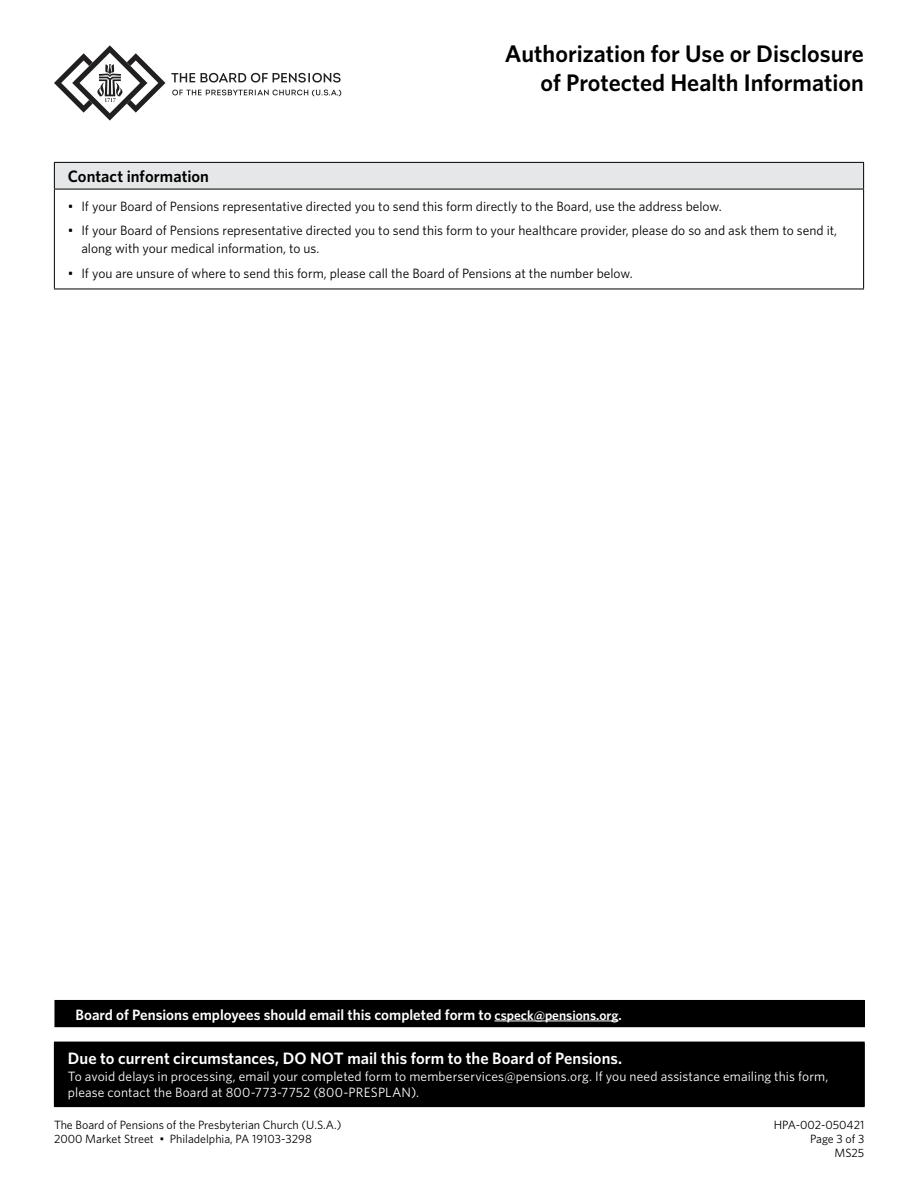
<style>
.page{position:relative;width:918px;height:1188px;background:#fff}
.page>*{position:absolute;margin:0;border:0;box-sizing:border-box;transform-origin:0 0}
.Mast{font:600 24px/28.8px "Whitney";color:#000;text-align:right}
.Subhead_Graybar{font:600 16.5px "Whitney";letter-spacing:.005em;color:#fff}
.Subhead_Graybar-2{font:600 16.5px "Whitney";color:#000}
.Body{font:600 15px "Whitney";color:#fff}
.Body-2{font:13.5px/18px "Whitney";color:#000}
.Subhead_Graybar-3{font:13.5px/16.5px "Whitney";letter-spacing:.01em;color:#fff}
.t1{font:12px/14.4px "Whitney";color:#000}
.s1{font-size:13.5px}
</style>
<div class="page">
<svg style="left:171px;top:73px;width:24px;height:9px"></svg>
<svg style="left:201px;top:73px;width:140px;height:10px"></svg>
<svg style="left:172px;top:90px;width:169px;height:6px"></svg>
<svg style="left:54px;top:45px;width:111px;height:76px"></svg>
<div style="left:54px;top:162px;width:810px;height:27px;background:#e6e7e8"></div>
<hr style="left:54px;top:162px;width:810px;height:1px;background:#000">
<svg style="left:863px;top:163px;width:1px;height:26px"></svg>
<hr style="left:54px;top:189px;width:1px;height:100px;background:#000">
<hr style="left:863px;top:189px;width:1px;height:100px;background:#000">
<svg style="left:54px;top:163px;width:1px;height:26px"></svg>
<hr style="left:54px;top:189px;width:810px;height:1px;background:#000">
<hr style="left:54px;top:289px;width:810px;height:1px;background:#000">
<div style="left:54px;top:1042px;width:810px;height:65px;background:#000"></div>
<hr style="left:864px;top:1042px;width:1px;height:64px;background:#000">
<hr style="left:54px;top:1106px;width:811px;height:1px;background:#000">
<div style="left:55px;top:1000px;width:809px;height:27px;background:#000"></div>
<hr style="left:494px;top:1021px;width:124px;height:1px;background:#fff">
<p class="Mast" style="left:505px;top:39px;width:361px">Authorization for Use or Disclosure of Protected Health Information</p>
<p class="Subhead_Graybar-2" style="left:68px;top:166px;width:143px">Contact information</p>
<p class="Body-2" style="left:68px;top:197px;width:655px">• If your Board of Pensions representative directed you to send this form directly to the Board, use the address below.</p>
<p class="Body-2" style="left:81px;top:221px;width:757px;text-indent:-14px">• If your Board of Pensions representative directed you to send this form to your healthcare provider, please do so and ask them to send it, along with your medical information, to us.</p>
<p class="Body-2" style="left:68px;top:264px;width:566px">• If you are unsure of where to send this form, please call the Board of Pensions at the number below.</p>
<p class="Body" style="left:76px;top:1004px;width:548px">Board of Pensions employees should email this completed form to <span class="s1">cspeck@pensions.org.</span></p>
<p class="Subhead_Graybar" style="left:68px;top:1048px;width:556px">Due to current circumstances, DO NOT mail this form to the Board of Pensions.</p>
<p class="Subhead_Graybar-3" style="left:68px;top:1068px;width:762px">To avoid delays in processing, email your completed form to memberservices@pensions.org. If you need assistance emailing this form, please contact the Board at 800-773-7752 (800-PRESPLAN).</p>
<p class="t1" style="left:54px;top:1117px;width:289px">The Board of Pensions of the Presbyterian Church (U.S.A.)<br>2000 Market Street • Philadelphia, PA 19103-3298</p>
<p class="t1" style="left:774px;top:1117px;width:92px">HPA-002-050421</p>
<p class="t1" style="left:810px;top:1131px;width:56px">Page 3 of 3</p>
<p class="t1" style="left:835px;top:1146px;width:31px">MS25</p>
</div>
